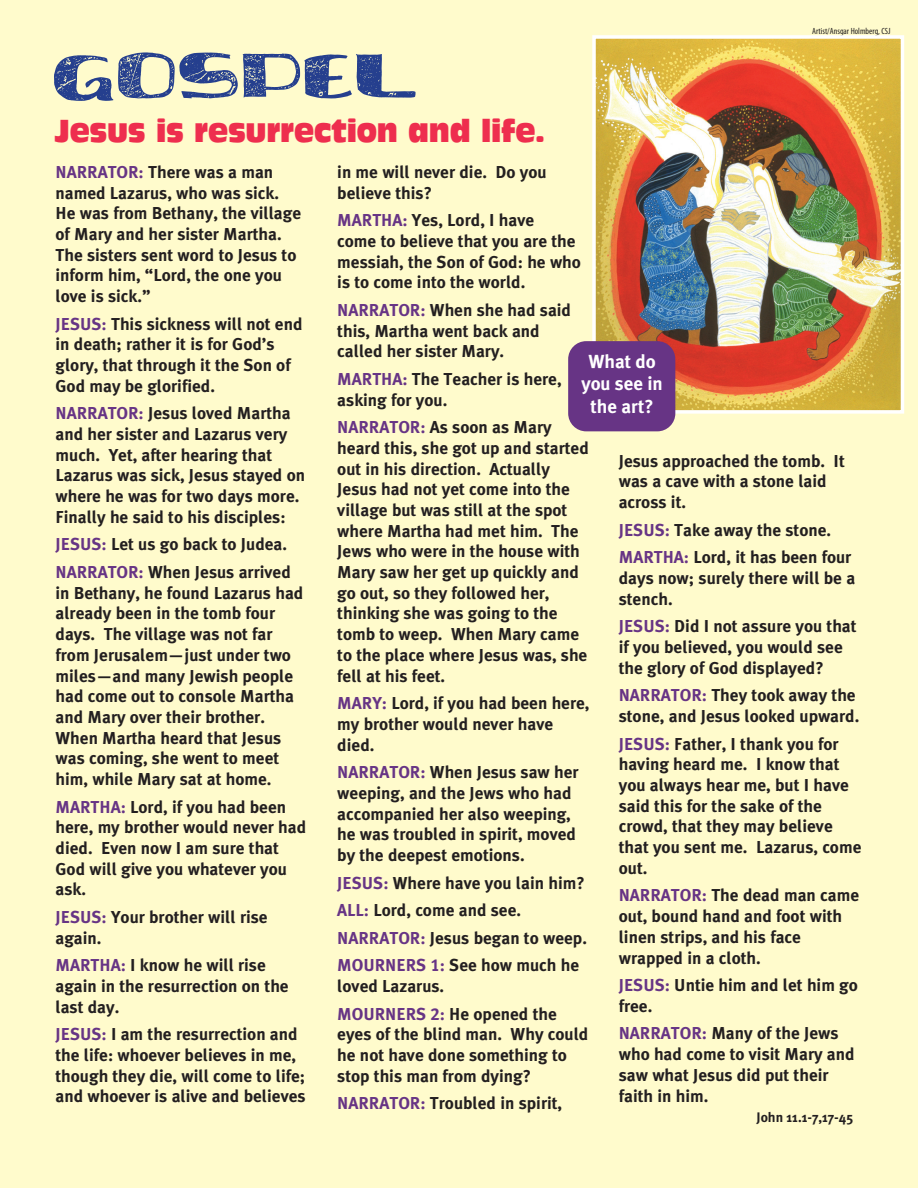
<style>
.page{position:relative;width:918px;height:1188px;background:#fffbcc}
.page>*{position:absolute;margin:0;border:0;box-sizing:border-box;transform-origin:0 0}
.t1{font:29.85px "Incised 901 BT Compact";letter-spacing:-.01em;color:#ee2e4e;scale:.9 1}
.t2{font:700 18.9px/22.6px "Meta Plus";color:#fff;text-align:center}
.Sun_Gospel{font:700 17.25px/20.7px "Meta Plus";color:#231f20}
.Sun_Gospel-2{font:700 13.8px "Meta Plus";color:#231f20}
.t3{font:condensed 9px "Myriad Pro";color:#231f20}
.s1{font-family:"Meta Plus Bold Caps";font-weight:400;color:#673485}
</style>
<div class="page">
<svg style="left:54px;top:52px;width:362px;height:49px"></svg>
<img style="left:597px;top:40px;width:302px;height:369px">
<div style="left:592px;top:35px;width:312px;height:379px;border:4px solid #fff"></div>
<div style="left:568px;top:341px;width:107px;height:90px;background:#673485;border-radius:18px"></div>
<p class="t1" style="left:55px;top:113px;width:546px">Jesus is resurrection and life.</p>
<p class="t3" style="left:812px;top:25px;width:80px">Artist/Ansgar Holmberg, CSJ</p>
<p class="Sun_Gospel" style="left:56px;top:161px;width:247px"><span class="s1">NARRATOR:</span> There was a man named Lazarus, who was sick.<br>He was from Bethany, the village of Mary and her sister Martha.<br>The sisters sent word to Jesus to inform him, “Lord, the one you love is sick.”</p>
<p class="Sun_Gospel" style="left:56px;top:313px;width:249px"><span class="s1">JESUS:</span> This sickness will not end in death; rather it is for God’s glory, that through it the Son of<br>God may be glorified.</p>
<p class="Sun_Gospel" style="left:56px;top:403px;width:251px"><span class="s1">NARRATOR:</span> Jesus loved Martha and her sister and Lazarus very much. Yet, after hearing that<br>Lazarus was sick, Jesus stayed on where he was for two days more.<br>Finally he said to his disciples:</p>
<p class="Sun_Gospel" style="left:56px;top:534px;width:233px"><span class="s1">JESUS:</span> Let us go back to Judea.</p>
<p class="Sun_Gospel" style="left:56px;top:562px;width:249px"><span class="s1">NARRATOR:</span> When Jesus arrived in Bethany, he found Lazarus had already been in the tomb four days. The village was not far from Jerusalem—just under two miles—and many Jewish people had come out to console Martha and Mary over their brother.<br>When Martha heard that Jesus was coming, she went to meet him, while Mary sat at home.</p>
<p class="Sun_Gospel" style="left:56px;top:796px;width:252px"><span class="s1">MARTHA:</span> Lord, if you had been here, my brother would never had died. Even now I am sure that<br>God will give you whatever you ask.</p>
<p class="Sun_Gospel" style="left:56px;top:907px;width:214px"><span class="s1">JESUS:</span> Your brother will rise again.</p>
<p class="Sun_Gospel" style="left:56px;top:955px;width:235px"><span class="s1">MARTHA:</span> I know he will rise again in the resurrection on the last day.</p>
<p class="Sun_Gospel" style="left:56px;top:1024px;width:252px"><span class="s1">JESUS:</span> I am the resurrection and the life: whoever believes in me, though they die, will come to life; and whoever is alive and believes</p>
<p class="Sun_Gospel" style="left:337px;top:161px;width:211px">in me will never die. Do you believe this?</p>
<p class="Sun_Gospel" style="left:337px;top:210px;width:245px"><span class="s1">MARTHA:</span> Yes, Lord, I have<br>come to believe that you are the messiah, the Son of God: he who is to come into the world.</p>
<p class="Sun_Gospel" style="left:337px;top:299px;width:235px"><span class="s1">NARRATOR:</span> When she had said this, Martha went back and called her sister Mary.</p>
<p class="Sun_Gospel" style="left:337px;top:368px;width:226px"><span class="s1">MARTHA:</span> The Teacher is here, asking for you.</p>
<p class="Sun_Gospel" style="left:337px;top:417px;width:253px"><span class="s1">NARRATOR:</span> As soon as Mary heard this, she got up and started out in his direction. Actually<br>Jesus had not yet come into the village but was still at the spot where Martha had met him. The<br>Jews who were in the house with<br>Mary saw her get up quickly and go out, so they followed her, thinking she was going to the tomb to weep. When Mary came to the place where Jesus was, she fell at his feet.</p>
<p class="Sun_Gospel" style="left:337px;top:693px;width:254px"><span class="s1">MARY:</span> Lord, if you had been here, my brother would never have died.</p>
<p class="Sun_Gospel" style="left:337px;top:762px;width:243px"><span class="s1">NARRATOR:</span> When Jesus saw her weeping, and the Jews who had accompanied her also weeping, he was troubled in spirit, moved by the deepest emotions.</p>
<p class="Sun_Gospel" style="left:337px;top:872px;width:249px"><span class="s1">JESUS:</span> Where have you lain him?</p>
<p class="Sun_Gospel" style="left:337px;top:900px;width:185px"><span class="s1">ALL:</span> Lord, come and see.</p>
<p class="Sun_Gospel" style="left:337px;top:927px;width:251px"><span class="s1">NARRATOR:</span> Jesus began to weep.</p>
<p class="Sun_Gospel" style="left:337px;top:955px;width:243px"><span class="s1">MOURNERS 1:</span> See how much he loved Lazarus.</p>
<p class="Sun_Gospel" style="left:337px;top:1003px;width:253px"><span class="s1">MOURNERS 2:</span> He opened the eyes of the blind man. Why could he not have done something to stop this man from dying?</p>
<p class="Sun_Gospel" style="left:337px;top:1093px;width:226px"><span class="s1">NARRATOR:</span> Troubled in spirit,</p>
<p class="t2" style="left:582px;top:350px;width:83px">What do you see in the art?</p>
<p class="Sun_Gospel" style="left:619px;top:450px;width:228px">Jesus approached the tomb. It was a cave with a stone laid across it.</p>
<p class="Sun_Gospel" style="left:619px;top:519px;width:214px"><span class="s1">JESUS:</span> Take away the stone.</p>
<p class="Sun_Gospel" style="left:619px;top:547px;width:238px"><span class="s1">MARTHA:</span> Lord, it has been four days now; surely there will be a stench.</p>
<p class="Sun_Gospel" style="left:619px;top:616px;width:239px"><span class="s1">JESUS:</span> Did I not assure you that if you believed, you would see the glory of God displayed?</p>
<p class="Sun_Gospel" style="left:619px;top:685px;width:242px"><span class="s1">NARRATOR:</span> They took away the stone, and Jesus looked upward.</p>
<p class="Sun_Gospel" style="left:619px;top:733px;width:244px"><span class="s1">JESUS:</span> Father, I thank you for having heard me. I know that you always hear me, but I have said this for the sake of the crowd, that they may believe that you sent me. Lazarus, come out.</p>
<p class="Sun_Gospel" style="left:619px;top:885px;width:242px"><span class="s1">NARRATOR:</span> The dead man came out, bound hand and foot with</p>
<p class="Sun_Gospel" style="left:619px;top:926px;width:184px">linen strips, and his face wrapped in a cloth.</p>
<p class="Sun_Gospel" style="left:619px;top:975px;width:241px"><span class="s1">JESUS:</span> Untie him and let him go free.</p>
<p class="Sun_Gospel" style="left:619px;top:1023px;width:237px"><span class="s1">NARRATOR:</span> Many of the Jews who had come to visit Mary and saw what Jesus did put their faith in him.</p>
<p class="Sun_Gospel-2" style="left:756px;top:1109px;width:98px">John 11.1-7,17-45</p>
</div>
